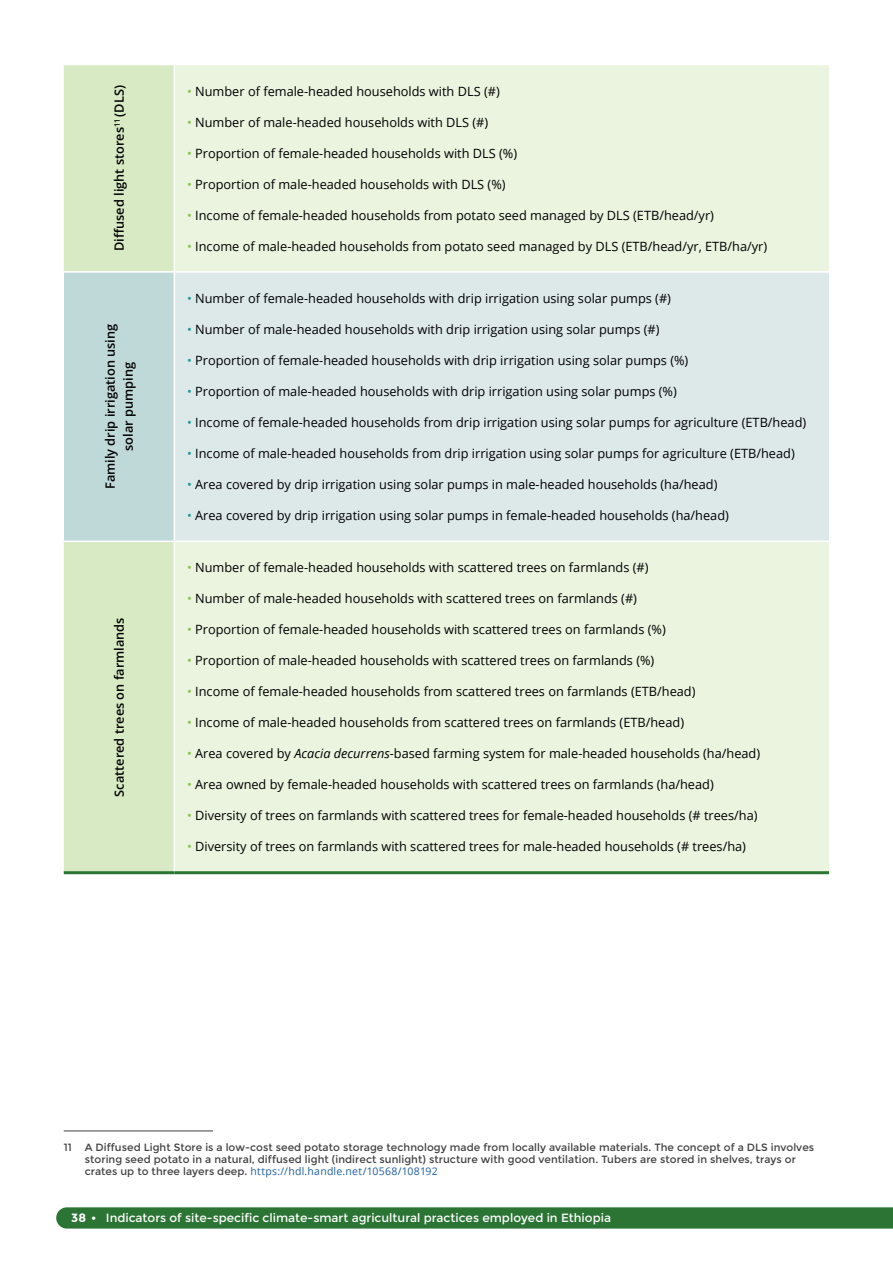
<style>
.page{position:relative;width:893px;height:1263px;background:#fff}
.page>*{position:absolute;margin:0;border:0;box-sizing:border-box;transform-origin:0 0}
.t1{font:12.75px "Open Sans";color:#000}
.t2{font:600 12.75px/18px "Open Sans";color:#000;text-align:center}
.t3{font:12px "Montserrat";color:#fff}
.t4{font:10.5px/12px "Montserrat";letter-spacing:.005em;color:#414042;text-align:center}
.t5{font:10.5px "Open Sans";letter-spacing:.02em;color:#215e9e}
.s1{color:#85c446}
.s2{color:#179c9a}
.s3{font-style:italic}
.s4{font-family:"Montserrat";color:#414042}
.s5{font-weight:700}
</style>
<div class="page">
<div style="left:56px;top:1207px;width:837px;height:21px;background:#2b7434"></div>
<div style="left:64px;top:65px;width:110px;height:806px;background:#d8eac3"></div>
<div style="left:175px;top:65px;width:654px;height:806px;background:#eaf4df"></div>
<div style="left:64px;top:272px;width:110px;height:269px;background:#bfd8d8"></div>
<div style="left:174px;top:272px;width:655px;height:269px;background:#dde9e9"></div>
<hr style="left:64px;top:871px;width:110px;height:3px;background:#2b7434">
<hr style="left:174px;top:871px;width:655px;height:3px;background:#2b7434">
<hr style="left:64px;top:271px;width:110px;height:2px;background:#fff">
<hr style="left:174px;top:271px;width:655px;height:2px;background:#fff">
<hr style="left:64px;top:540px;width:110px;height:2px;background:#fff">
<hr style="left:174px;top:540px;width:655px;height:2px;background:#fff">
<hr style="left:174px;top:273px;width:1px;height:267px;background:#fff">
<hr style="left:64px;top:1131px;width:149px;height:1px;background:#414042">
<p class="t2" style="left:110px;top:251px;width:167px;rotate:-90deg">Diffused light stores<sup>11</sup> (DLS)</p>
<p class="t1" style="left:187px;top:82px;width:314px"><span class="s1">•</span> Number of female-headed households with DLS (#)</p>
<p class="t1" style="left:187px;top:113px;width:303px"><span class="s1">•</span> Number of male-headed households with DLS (#)</p>
<p class="t1" style="left:187px;top:144px;width:332px"><span class="s1">•</span> Proportion of female-headed households with DLS (%)</p>
<p class="t1" style="left:187px;top:175px;width:320px"><span class="s1">•</span> Proportion of male-headed households with DLS (%)</p>
<p class="t1" style="left:187px;top:206px;width:528px"><span class="s1">•</span> Income of female-headed households from potato seed managed by DLS (ETB/head/yr)</p>
<p class="t1" style="left:187px;top:237px;width:582px"><span class="s1">•</span> Income of male-headed households from potato seed managed by DLS (ETB/head/yr, ETB/ha/yr)</p>
<p class="t2" style="left:101px;top:489px;width:167px;rotate:-90deg">Family drip irrigation using solar pumping</p>
<p class="t2" style="left:110px;top:796px;width:181px;rotate:-90deg">Scattered trees on farmlands</p>
<p class="t1" style="left:187px;top:290px;width:485px"><span class="s2">•</span> Number of female-headed households with drip irrigation using solar pumps (#)</p>
<p class="t1" style="left:187px;top:321px;width:474px"><span class="s2">•</span> Number of male-headed households with drip irrigation using solar pumps (#)</p>
<p class="t1" style="left:187px;top:352px;width:503px"><span class="s2">•</span> Proportion of female-headed households with drip irrigation using solar pumps (%)</p>
<p class="t1" style="left:187px;top:383px;width:491px"><span class="s2">•</span> Proportion of male-headed households with drip irrigation using solar pumps (%)</p>
<p class="t1" style="left:187px;top:414px;width:621px"><span class="s2">•</span> Income of female-headed households from drip irrigation using solar pumps for agriculture (ETB/head)</p>
<p class="t1" style="left:187px;top:445px;width:609px"><span class="s2">•</span> Income of male-headed households from drip irrigation using solar pumps for agriculture (ETB/head)</p>
<p class="t1" style="left:187px;top:476px;width:532px"><span class="s2">•</span> Area covered by drip irrigation using solar pumps in male-headed households (ha/head)</p>
<p class="t1" style="left:187px;top:507px;width:543px"><span class="s2">•</span> Area covered by drip irrigation using solar pumps in female-headed households (ha/head)</p>
<p class="t1" style="left:187px;top:559px;width:463px"><span class="s1">•</span> Number of female-headed households with scattered trees on farmlands (#)</p>
<p class="t1" style="left:187px;top:590px;width:451px"><span class="s1">•</span> Number of male-headed households with scattered trees on farmlands (#)</p>
<p class="t1" style="left:187px;top:621px;width:480px"><span class="s1">•</span> Proportion of female-headed households with scattered trees on farmlands (%)</p>
<p class="t1" style="left:187px;top:652px;width:469px"><span class="s1">•</span> Proportion of male-headed households with scattered trees on farmlands (%)</p>
<p class="t1" style="left:187px;top:683px;width:510px"><span class="s1">•</span> Income of female-headed households from scattered trees on farmlands (ETB/head)</p>
<p class="t1" style="left:187px;top:714px;width:498px"><span class="s1">•</span> Income of male-headed households from scattered trees on farmlands (ETB/head)</p>
<p class="t1" style="left:187px;top:745px;width:575px"><span class="s1">•</span> Area covered by <span class="s3">Acacia decurrens</span>-based farming system for male-headed households (ha/head)</p>
<p class="t1" style="left:187px;top:776px;width:528px"><span class="s1">•</span> Area owned by female-headed households with scattered trees on farmlands (ha/head)</p>
<p class="t1" style="left:187px;top:807px;width:572px"><span class="s1">•</span> Diversity of trees on farmlands with scattered trees for female-headed households (# trees/ha)</p>
<p class="t1" style="left:187px;top:838px;width:560px"><span class="s1">•</span> Diversity of trees on farmlands with scattered trees for male-headed households (# trees/ha)</p>
<p class="t4" style="left:64px;top:1141px;width:752px">11 A Diffused Light Store is a low-cost seed potato storage technology made from locally available materials. The concept of a DLS involves storing seed potato in a natural, diffused light (indirect sunlight) structure with good ventilation. Tubers are stored in shelves, trays or</p>
<p class="t5" style="left:85px;top:1164px;width:354px"><span class="s4">crates up to three layers deep.</span> https://hdl.handle.net/10568/108192</p>
<p class="t3" style="left:71px;top:1211px;width:541px"><span class="s5">38 •</span> Indicators of site-specific climate-smart agricultural practices employed in Ethiopia</p>
</div>
